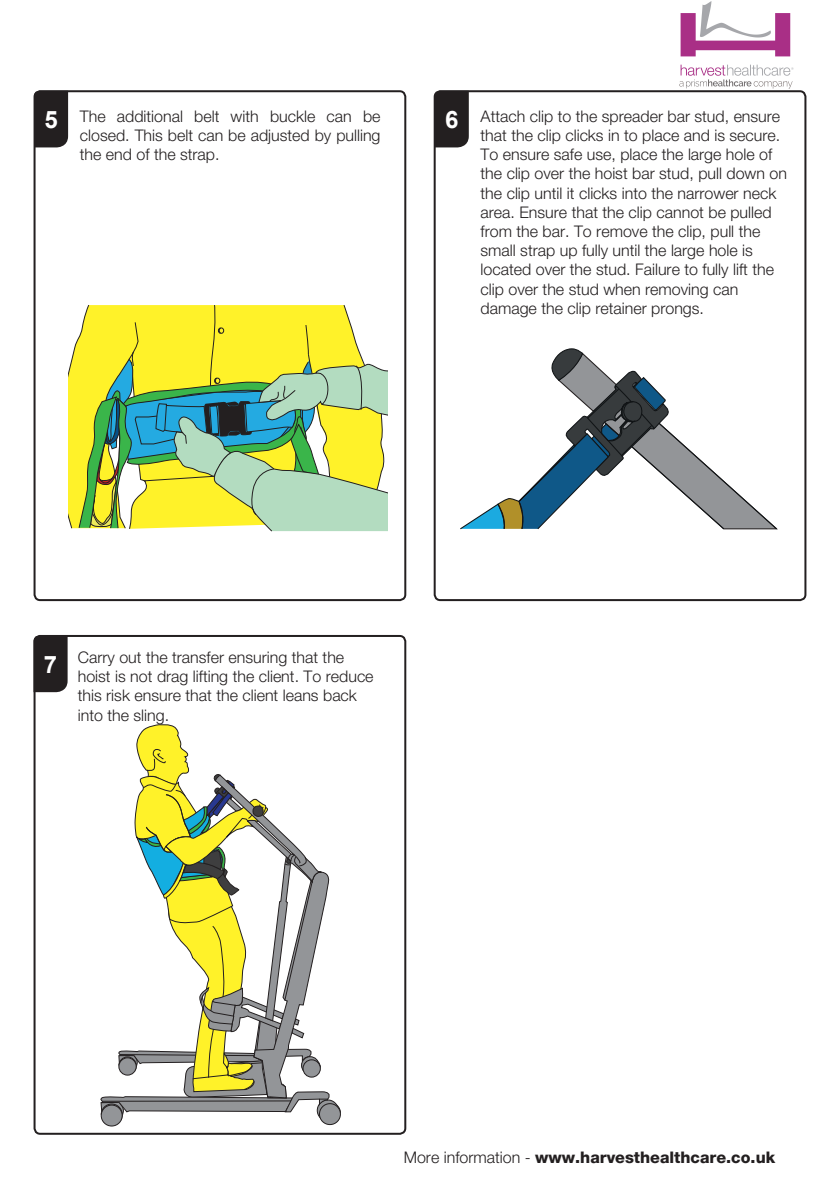
<style>
.page{position:relative;width:840px;height:1191px;background:#fff}
.page>*{position:absolute;margin:0;border:0;box-sizing:border-box;transform-origin:0 0}
.t1{font:700 24px "Arial";color:#fff}
.t2{font:300 16px/19.2px "Helvetica Neue";color:#231f20}
.t3{font:800 16px "Helvetica Neue";color:#231f20}
.s1{font-weight:300}
</style>
<div class="page">
<div style="left:34px;top:636px;width:34px;height:56px;background:#231f20"></div>
<div style="left:35px;top:91px;width:33px;height:56px;background:#231f20"></div>
<div style="left:436px;top:93px;width:32px;height:54px;background:#231f20"></div>
<div style="left:433px;top:90px;width:373px;height:511px;border:2px solid #231f20;border-radius:6px"></div>
<div style="left:34px;top:90px;width:372px;height:511px;border:2px solid #231f20;border-radius:6px"></div>
<div style="left:34px;top:635px;width:372px;height:499px;border:2px solid #231f20;border-radius:6px"></div>
<svg style="left:68px;top:305px;width:319px;height:227px;background:#c0d56b"></svg>
<svg style="left:460px;top:348px;width:318px;height:182px"></svg>
<div style="left:101px;top:1105px;width:21px;height:21px;background:#939598;border-radius:50%"></div>
<div style="left:101px;top:1104px;width:21px;height:22px;border:1px solid #231f20;border-radius:50%"></div>
<div style="left:319px;top:1103px;width:21px;height:21px;background:#939598;border-radius:50%"></div>
<div style="left:319px;top:1103px;width:21px;height:22px;border:1px solid #231f20;border-radius:50%"></div>
<svg style="left:100px;top:724px;width:241px;height:396px"></svg>
<img style="left:679px;top:2px;width:115px;height:87px">
<p class="t2" style="left:80px;top:106px;width:302px;text-align:justify">The additional belt with buckle can be closed. This belt can be adjusted by pulling the end of the strap.</p>
<p class="t2" style="left:480px;top:106px;width:308px">Attach clip to the spreader bar stud, ensure that the clip clicks in to place and is secure.<br>To ensure safe use, place the large hole of the clip over the hoist bar stud, pull down on the clip until it clicks into the narrower neck area. Ensure that the clip cannot be pulled from the bar. To remove the clip, pull the small strap up fully until the large hole is located over the stud. Failure to fully lift the clip over the stud when removing can damage the clip retainer prongs.</p>
<p class="t1" style="left:44px;top:102px;width:15px">5</p>
<p class="t1" style="left:445px;top:102px;width:15px">6</p>
<p class="t1" style="left:44px;top:647px;width:15px">7</p>
<p class="t2" style="left:78px;top:647px;width:297px">Carry out the transfer ensuring that the hoist is not drag lifting the client. To reduce this risk ensure that the client leans back into the sling.</p>
<p class="t3" style="left:403px;top:1148px;width:373px"><span class="s1">More information -</span> www.harvesthealthcare.co.uk</p>
</div>
